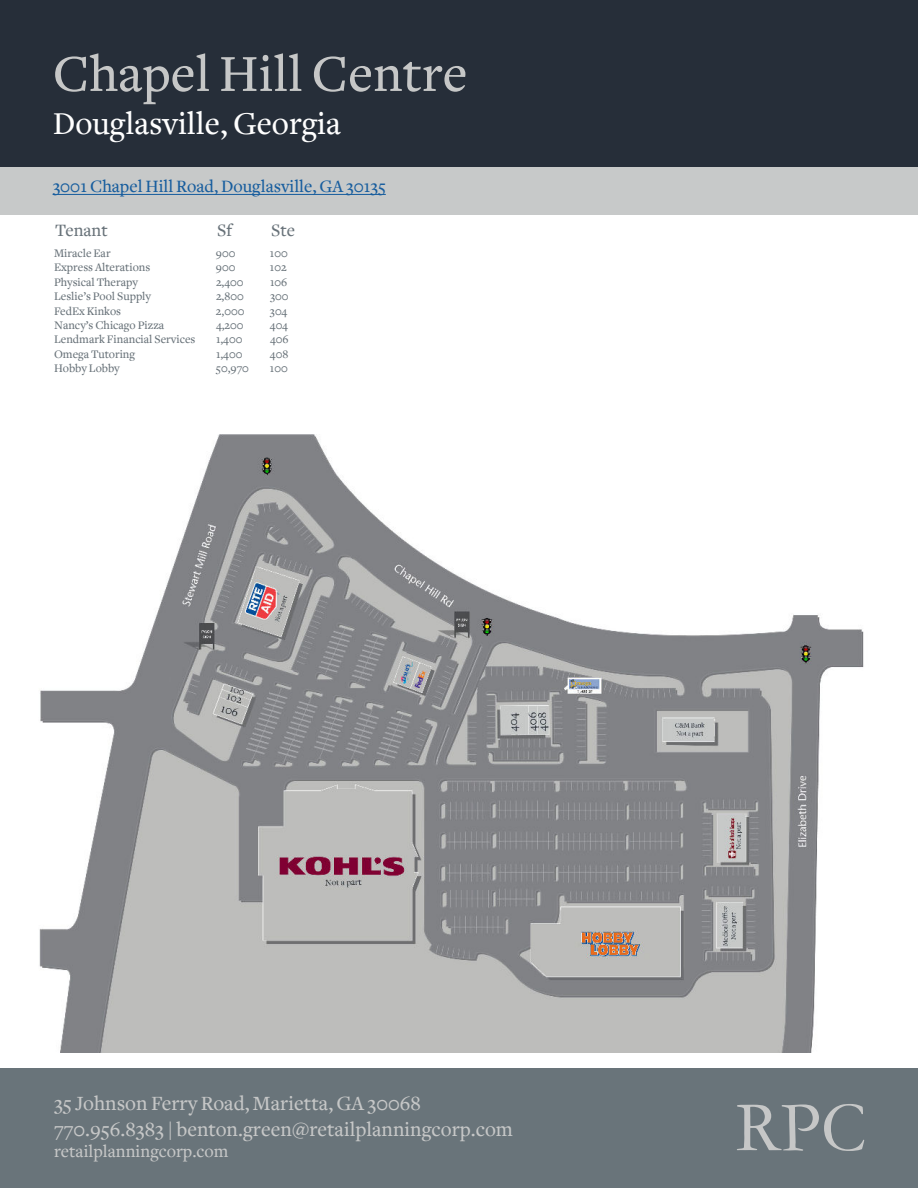
<style>
.page{position:relative;width:918px;height:1188px;background:#fff}
.page>*{position:absolute;margin:0;border:0;box-sizing:border-box;transform-origin:0 0}
.t1{font:72px "Garamond";color:#c6c7c7}
.t2{font:500 54px "Freight Text";color:#c6c7c7}
.t3{font:500 33px "Freight Text";color:#fff}
.t4{font:500 21px/25.2px "Freight Text";color:#c6c7c7}
.t5{font:500 18px "Freight Text";color:#175d9e}
.t6{font:500 18px "Freight Text";color:#c6c7c7}
.t7{font:500 18px "Freight Text";color:#687279}
.t8{font:500 12px "Freight Text";color:#687279}
</style>
<div class="page">
<div style="left:0;top:1068px;width:918px;height:120px;background:#69747a"></div>
<div style="left:0;top:0;width:918px;height:167px;background:#262e39"></div>
<div style="left:0;top:167px;width:918px;height:48px;background:#c7c9c9"></div>
<img style="left:39px;top:435px;width:825px;height:618px">
<hr style="left:53px;top:194px;width:333px;height:1px;background:#175d9e">
<h2 class="t2" style="left:53px;top:53px;width:416px">Chapel Hill Centre</h2>
<h3 class="t3" style="left:53px;top:111px;width:290px">Douglasville, Georgia</h3>
<h3 class="t5" style="left:53px;top:180px;width:335px">3001 Chapel Hill Road, Douglasville, GA 30135</h3>
<h3 class="t7" style="left:55px;top:223px;width:54px">Tenant</h3>
<h3 class="t7" style="left:217px;top:223px;width:17px">Sf</h3>
<h3 class="t7" style="left:271px;top:223px;width:25px">Ste</h3>
<p class="t8" style="left:54px;top:249px;width:58px">Miracle Ear</p>
<p class="t8" style="left:216px;top:249px;width:21px">900</p>
<p class="t8" style="left:270px;top:249px;width:19px">100</p>
<p class="t8" style="left:54px;top:263px;width:98px">Express Alterations</p>
<p class="t8" style="left:216px;top:263px;width:21px">900</p>
<p class="t8" style="left:270px;top:263px;width:18px">102</p>
<p class="t8" style="left:54px;top:278px;width:85px">Physical Therapy</p>
<p class="t8" style="left:216px;top:278px;width:29px">2,400</p>
<p class="t8" style="left:270px;top:278px;width:19px">106</p>
<p class="t8" style="left:54px;top:292px;width:99px">Leslie’s Pool Supply</p>
<p class="t8" style="left:216px;top:292px;width:29px">2,800</p>
<p class="t8" style="left:270px;top:292px;width:20px">300</p>
<p class="t8" style="left:54px;top:306px;width:69px">FedEx Kinkos</p>
<p class="t8" style="left:216px;top:306px;width:30px">2,000</p>
<p class="t8" style="left:270px;top:306px;width:19px">304</p>
<p class="t8" style="left:54px;top:321px;width:112px">Nancy’s Chicago Pizza</p>
<p class="t8" style="left:216px;top:321px;width:29px">4,200</p>
<p class="t8" style="left:270px;top:321px;width:20px">404</p>
<p class="t8" style="left:54px;top:335px;width:143px">Lendmark Financial Services</p>
<p class="t8" style="left:216px;top:335px;width:28px">1,400</p>
<p class="t8" style="left:270px;top:335px;width:20px">406</p>
<p class="t8" style="left:54px;top:350px;width:83px">Omega Tutoring</p>
<p class="t8" style="left:216px;top:350px;width:28px">1,400</p>
<p class="t8" style="left:270px;top:350px;width:20px">408</p>
<p class="t8" style="left:54px;top:364px;width:67px">Hobby Lobby</p>
<p class="t8" style="left:216px;top:364px;width:34px">50,970</p>
<p class="t8" style="left:270px;top:364px;width:19px">100</p>
<h3 class="t4" style="left:54px;top:1093px;width:460px">35 Johnson Ferry Road, Marietta, GA 30068<br>770.956.8383 | benton.green@retailplanningcorp.com</h3>
<h3 class="t6" style="left:54px;top:1145px;width:176px">retailplanningcorp.com</h3>
<h1 class="t1" style="left:735px;top:1083px;width:133px">RPC</h1>
</div>
